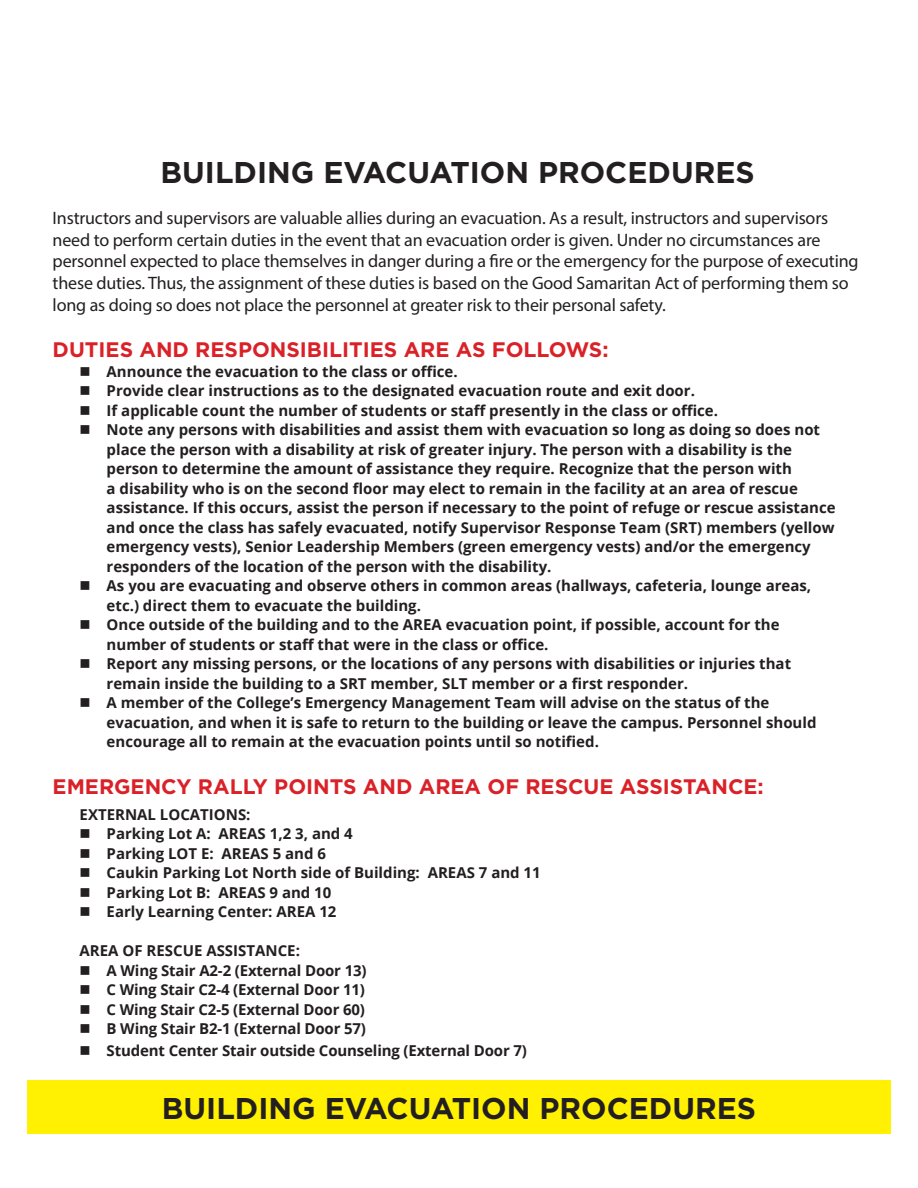
<style>
.page{position:relative;width:918px;height:1188px;background:#fff}
.page>*{position:absolute;margin:0;border:0;box-sizing:border-box;transform-origin:0 0}
.t1{font:700 30px "Gotham";color:#231f20}
.t2{font:700 21px "Gotham";color:#da2128}
.t3{font:18px/21.6px "Myriad Pro";letter-spacing:-.01em;color:#231f20}
.t4{font:700 15px/19.5px "Open Sans";color:#231f20}
</style>
<div class="page">
<div style="left:27px;top:1080px;width:864px;height:54px;background:#fff101"></div>
<h1 class="t1" style="left:161px;top:155px;width:596px">BUILDING EVACUATION PROCEDURES</h1>
<p class="t3" style="left:53px;top:207px;width:808px">Instructors and supervisors are valuable allies during an evacuation. As a result, instructors and supervisors need to perform certain duties in the event that an evacuation order is given. Under no circumstances are personnel expected to place themselves in danger during a fire or the emergency for the purpose of executing these duties. Thus, the assignment of these duties is based on the Good Samaritan Act of performing them so long as doing so does not place the personnel at greater risk to their personal safety.</p>
<h2 class="t2" style="left:53px;top:338px;width:557px">DUTIES AND RESPONSIBILITIES ARE AS FOLLOWS:</h2>
<p class="t4" style="left:107px;top:361px;width:730px">Announce the evacuation to the class or office.<br>Provide clear instructions as to the designated evacuation route and exit door.<br>If applicable count the number of students or staff presently in the class or office.<br>Note any persons with disabilities and assist them with evacuation so long as doing so does not place the person with a disability at risk of greater injury. The person with a disability is the person to determine the amount of assistance they require. Recognize that the person with<br>a disability who is on the second floor may elect to remain in the facility at an area of rescue assistance. If this occurs, assist the person if necessary to the point of refuge or rescue assistance and once the class has safely evacuated, notify Supervisor Response Team (SRT) members (yellow emergency vests), Senior Leadership Members (green emergency vests) and/or the emergency responders of the location of the person with the disability.<br>As you are evacuating and observe others in common areas (hallways, cafeteria, lounge areas, etc.) direct them to evacuate the building.<br>Once outside of the building and to the AREA evacuation point, if possible, account for the number of students or staff that were in the class or office.<br>Report any missing persons, or the locations of any persons with disabilities or injuries that remain inside the building to a SRT member, SLT member or a first responder.<br>A member of the College’s Emergency Management Team will advise on the status of the evacuation, and when it is safe to return to the building or leave the campus. Personnel should encourage all to remain at the evacuation points until so notified.</p>
<h2 class="t2" style="left:53px;top:775px;width:713px">EMERGENCY RALLY POINTS AND AREA OF RESCUE ASSISTANCE:</h2>
<p class="t4" style="left:107px;top:804px;width:436px;text-indent:-27px">EXTERNAL LOCATIONS:<br>Parking Lot A: AREAS 1,2 3, and 4<br>Parking LOT E: AREAS 5 and 6<br>Caukin Parking Lot North side of Building: AREAS 7 and 11<br>Parking Lot B: AREAS 9 and 10<br>Early Learning Center: AREA 12</p>
<p class="t4" style="left:107px;top:941px;width:261px;text-indent:-27px">AREA OF RESCUE ASSISTANCE:<br>A Wing Stair A2-2 (External Door 13)<br>C Wing Stair C2-4 (External Door 11)<br>C Wing Stair C2-5 (External Door 60)<br>B Wing Stair B2-1 (External Door 57)</p>
<p class="t4" style="left:107px;top:1040px;width:422px">Student Center Stair outside Counseling (External Door 7)</p>
<h1 class="t1" style="left:162px;top:1091px;width:596px">BUILDING EVACUATION PROCEDURES</h1>
</div>
